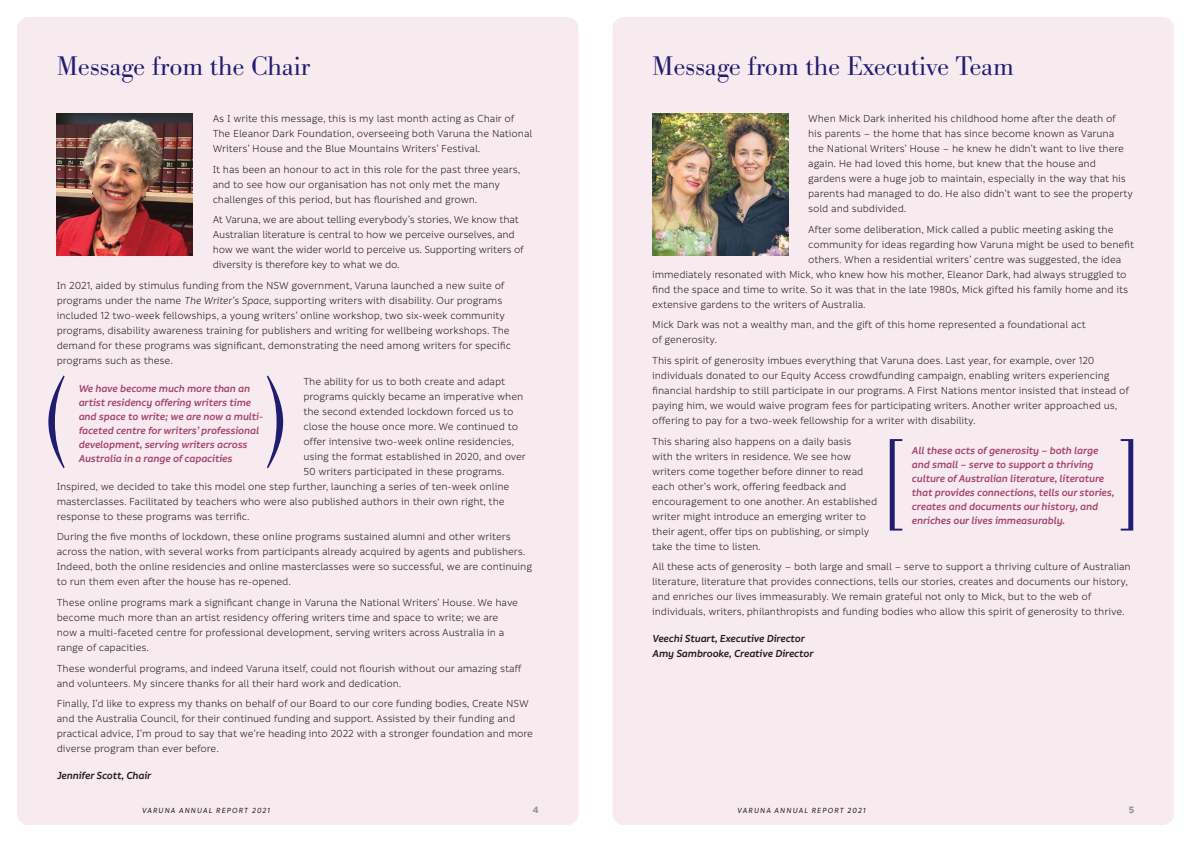
<style>
.page{position:relative;width:1191px;height:842px;background:#fff}
.page>*{position:absolute;margin:0;border:0;box-sizing:border-box;transform-origin:0 0}
.t1{font:300 108px "Bodoni Ant";color:#201c70;scale:.61 1}
.t2{font:300 108px "Bodoni Ant";color:#201c70;scale:.78 1}
.t3{font:300 28px "Bodoni URW";letter-spacing:-.01em;color:#201c70}
.t4{font:11px/15px "Informative";letter-spacing:-.01em;color:#231f20}
.t5{font:italic 600 11px/14px "Informative";letter-spacing:-.01em;color:#a64772}
.t6{font:italic 600 11px/15px "Informative";letter-spacing:-.01em;color:#231f20}
.t7{font:700 10px "Informative";color:#939598}
.t8{font:italic 500 8px "Informative";letter-spacing:.12em;color:#231f20}
.s1{font-style:italic}
</style>
<div class="page">
<div style="left:17px;top:17px;width:561px;height:808px;background:#f8ebf0;border-radius:11px"></div>
<div style="left:612px;top:17px;width:562px;height:808px;background:#f8ebf0;border-radius:11px"></div>
<img style="left:57px;top:113px;width:136px;height:142px">
<img style="left:652px;top:113px;width:136px;height:142px">
<h2 class="t3" style="left:57px;top:50px;width:255px">Message from the Chair</h2>
<h2 class="t3" style="left:652px;top:50px;width:363px">Message from the Executive Team</h2>
<p class="t4" style="left:213px;top:111px;width:321px">As I write this message, this is my last month acting as Chair of<br>The Eleanor Dark Foundation, overseeing both Varuna the National<br>Writers’ House and the Blue Mountains Writers’ Festival.</p>
<p class="t4" style="left:213px;top:162px;width:309px">It has been an honour to act in this role for the past three years, and to see how our organisation has not only met the many challenges of this period, but has flourished and grown.</p>
<p class="t4" style="left:213px;top:212px;width:313px">At Varuna, we are about telling everybody’s stories, We know that Australian literature is central to how we perceive ourselves, and how we want the wider world to perceive us. Supporting writers of diversity is therefore key to what we do.</p>
<p class="t4" style="left:57px;top:278px;width:456px">In 2021, aided by stimulus funding from the NSW government, Varuna launched a new suite of programs under the name <span class="s1">The Writer’s Space</span>, supporting writers with disability. Our programs included 12 two-week fellowships, a young writers’ online workshop, two six-week community programs, disability awareness training for publishers and writing for wellbeing workshops. The demand for these programs was significant, demonstrating the need among writers for specific programs such as these.</p>
<p class="t4" style="left:303px;top:374px;width:203px">The ability for us to both create and adapt</p>
<p class="t4" style="left:303px;top:389px;width:221px">programs quickly became an imperative when</p>
<p class="t4" style="left:303px;top:404px;width:212px">the second extended lockdown forced us to</p>
<p class="t4" style="left:303px;top:419px;width:216px">close the house once more. We continued to</p>
<p class="t4" style="left:303px;top:434px;width:212px">offer intensive two-week online residencies,</p>
<p class="t4" style="left:303px;top:449px;width:224px">using the format established in 2020, and over</p>
<p class="t4" style="left:303px;top:464px;width:202px">50 writers participated in these programs.</p>
<p class="t4" style="left:57px;top:479px;width:454px">Inspired, we decided to take this model one step further, launching a series of ten-week online</p>
<p class="t4" style="left:57px;top:494px;width:449px">masterclasses. Facilitated by teachers who were also published authors in their own right, the</p>
<p class="t4" style="left:57px;top:509px;width:194px">response to these programs was terrific.</p>
<p class="t4" style="left:57px;top:530px;width:477px">During the five months of lockdown, these online programs sustained alumni and other writers across the nation, with several works from participants already acquired by agents and publishers.<br>Indeed, both the online residencies and online masterclasses were so successful, we are continuing to run them even after the house has re-opened.</p>
<p class="t4" style="left:57px;top:595px;width:463px">These online programs mark a significant change in Varuna the National Writers’ House. We have become much more than an artist residency offering writers time and space to write; we are now a multi-faceted centre for professional development, serving writers across Australia in a range of capacities.</p>
<p class="t4" style="left:57px;top:661px;width:466px">These wonderful programs, and indeed Varuna itself, could not flourish without our amazing staff and volunteers. My sincere thanks for all their hard work and dedication.</p>
<p class="t4" style="left:57px;top:697px;width:478px">Finally, I’d like to express my thanks on behalf of our Board to our core funding bodies, Create NSW and the Australia Council, for their continued funding and support. Assisted by their funding and practical advice, I’m proud to say that we’re heading into 2022 with a stronger foundation and more diverse program than ever before.</p>
<p class="t6" style="left:57px;top:768px;width:96px">Jennifer Scott, Chair</p>
<p class="t4" style="left:808px;top:111px;width:326px">When Mick Dark inherited his childhood home after the death of<br>his parents – the home that has since become known as Varuna<br>the National Writers’ House – he knew he didn’t want to live there again. He had loved this home, but knew that the house and gardens were a huge job to maintain, especially in the way that his parents had managed to do. He also didn’t want to see the property sold and subdivided.</p>
<p class="t4" style="left:808px;top:222px;width:307px">After some deliberation, Mick called a public meeting asking the</p>
<p class="t4" style="left:808px;top:237px;width:328px">community for ideas regarding how Varuna might be used to benefit</p>
<p class="t4" style="left:808px;top:252px;width:315px">others. When a residential writers’ centre was suggested, the idea</p>
<p class="t4" style="left:652px;top:267px;width:476px">immediately resonated with Mick, who knew how his mother, Eleanor Dark, had always struggled to</p>
<p class="t4" style="left:652px;top:282px;width:477px">find the space and time to write. So it was that in the late 1980s, Mick gifted his family home and its</p>
<p class="t4" style="left:652px;top:297px;width:215px">extensive gardens to the writers of Australia.</p>
<p class="t4" style="left:652px;top:318px;width:435px">Mick Dark was not a wealthy man, and the gift of this home represented a foundational act of generosity.</p>
<p class="t4" style="left:652px;top:353px;width:478px">This spirit of generosity imbues everything that Varuna does. Last year, for example, over 120 individuals donated to our Equity Access crowdfunding campaign, enabling writers experiencing financial hardship to still participate in our programs. A First Nations mentor insisted that instead of paying him, we would waive program fees for participating writers. Another writer approached us, offering to pay for a two-week fellowship for a writer with disability.</p>
<p class="t4" style="left:652px;top:434px;width:227px">This sharing also happens on a daily basis<br>with the writers in residence. We see how writers come together before dinner to read each other’s work, offering feedback and encouragement to one another. An established writer might introduce an emerging writer to their agent, offer tips on publishing, or simply take the time to listen.</p>
<p class="t4" style="left:652px;top:560px;width:480px">All these acts of generosity – both large and small – serve to support a thriving culture of Australian literature, literature that provides connections, tells our stories, creates and documents our history, and enriches our lives immeasurably. We remain grateful not only to Mick, but to the web of individuals, writers, philanthropists and funding bodies who allow this spirit of generosity to thrive.</p>
<p class="t6" style="left:652px;top:631px;width:162px">Veechi Stuart, Executive Director<br>Amy Sambrooke, Creative Director</p>
<h1 class="t2" style="left:45px;top:355px;width:30px">(</h1>
<h1 class="t2" style="left:264px;top:355px;width:30px">)</h1>
<p class="t5" style="left:78px;top:381px;width:186px">We have become much more than an artist residency offering writers time and space to write; we are now a multi&shy;faceted centre for writers’ professional development, serving writers across Australia in a range of capacities</p>
<h1 class="t1" style="left:885px;top:418px;width:30px">[</h1>
<h1 class="t1" style="left:1120px;top:418px;width:30px">]</h1>
<p class="t5" style="left:911px;top:444px;width:204px">All these acts of generosity – both large and small – serve to support a thriving culture of Australian literature, literature that provides connections, tells our stories, creates and documents our history, and enriches our lives immeasurably.</p>
<p class="t8" style="left:142px;top:806px;width:130px">VARUNA ANNUAL REPORT 2021</p>
<p class="t7" style="left:533px;top:804px;width:7px">4</p>
<p class="t8" style="left:737px;top:806px;width:130px">VARUNA ANNUAL REPORT 2021</p>
<p class="t7" style="left:1128px;top:804px;width:7px">5</p>
</div>
